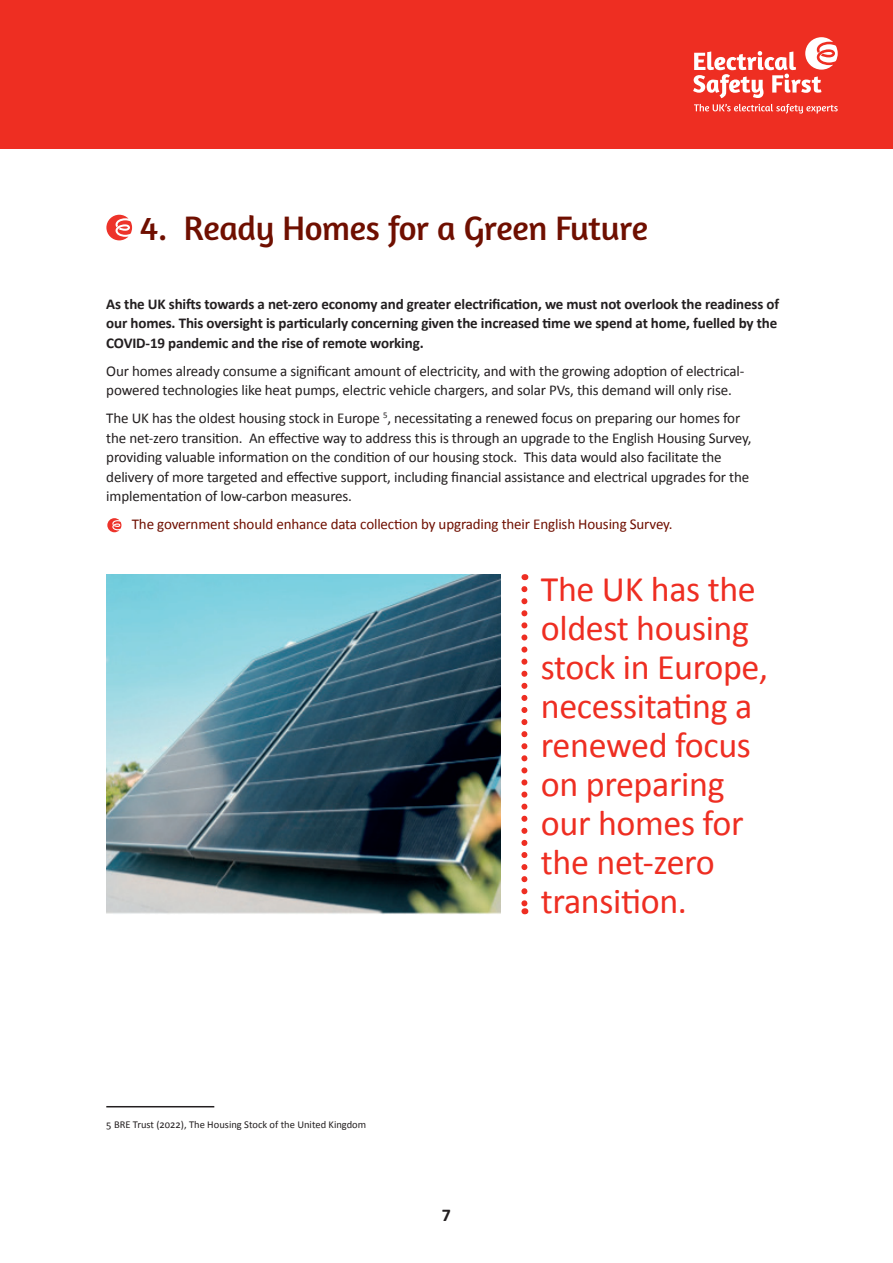
<style>
.page{position:relative;width:893px;height:1263px;background:#fff}
.page>*{position:absolute;margin:0;border:0;box-sizing:border-box;transform-origin:0 0}
.t1{font:36px/39px "Calibri";letter-spacing:-.01em;color:#ee2e22}
.t2{font:34.5px "Amaranth";letter-spacing:-.01em;color:#6f0f00}
.t3{font:700 18px "Calibri";color:#231f20}
.t4{font:15px/19.5px "Calibri";letter-spacing:-.01em;color:#231f20}
.t5{font:700 15px/19.5px "Calibri";letter-spacing:-.01em;color:#231f20}
.t6{font:15px "Calibri";letter-spacing:-.01em;color:#6f0f00}
.t7{font:10.5px "Calibri";color:#231f20}
.s1{color:#231f20}
</style>
<div class="page">
<div style="left:0;top:0;width:893px;height:149px;background:#ee2e22"></div>
<svg style="left:694px;top:104px;width:144px;height:10px"></svg>
<svg style="left:693px;top:37px;width:145px;height:61px"></svg>
<hr style="left:106px;top:1106px;width:108px;height:1px;background:#231f20">
<svg style="left:106px;top:215px;width:26px;height:25px"></svg>
<svg style="left:107px;top:518px;width:14px;height:14px"></svg>
<svg style="left:521px;top:589px;width:6px;height:325px"></svg>
<img style="left:106px;top:574px;width:394px;height:340px">
<p class="t2" style="left:140px;top:208px;width:509px">4. Ready Homes for a Green Future</p>
<p class="t5" style="left:106px;top:294px;width:674px">As the UK shifts towards a net-zero economy and greater electrification, we must not overlook the readiness of our homes. This oversight is particularly concerning given the increased time we spend at home, fuelled by the<br>COVID-19 pandemic and the rise of remote working.</p>
<p class="t4" style="left:106px;top:361px;width:639px">Our homes already consume a significant amount of electricity, and with the growing adoption of electrical&shy;powered technologies like heat pumps, electric vehicle chargers, and solar PVs, this demand will only rise.</p>
<p class="t4" style="left:106px;top:408px;width:647px">The UK has the oldest housing stock in Europe <sup>5</sup>, necessitating a renewed focus on preparing our homes for the net-zero transition. An effective way to address this is through an upgrade to the English Housing Survey, providing valuable information on the condition of our housing stock. This data would also facilitate the delivery of more targeted and effective support, including financial assistance and electrical upgrades for the implementation of low-carbon measures.</p>
<p class="t6" style="left:106px;top:514px;width:568px"><span class="s1">•</span> The government should enhance data collection by upgrading their English Housing Survey.</p>
<p class="t7" style="left:106px;top:1117px;width:261px">5 BRE Trust (2022), The Housing Stock of the United Kingdom</p>
<p class="t3" style="left:442px;top:1202px;width:11px">7</p>
<p class="t1" style="left:541px;top:569px;width:229px">The UK has the oldest housing stock in Europe, necessitating a renewed focus on preparing our homes for the net-zero transition.</p>
</div>
